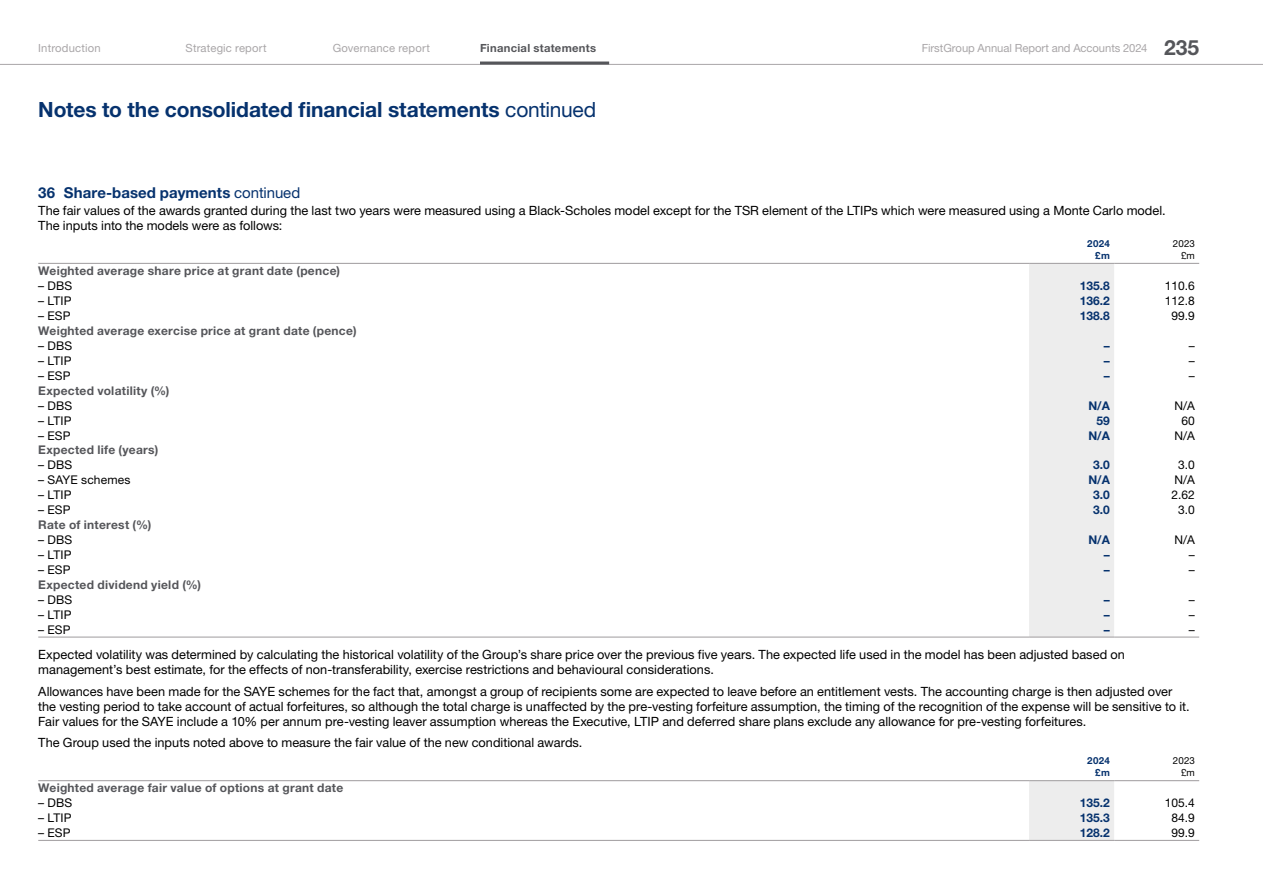
<style>
.page{position:relative;width:1263px;height:893px;background:#fff}
.page>*{position:absolute;margin:0;border:0;box-sizing:border-box;transform-origin:0 0}
.t1{font:700 21px "Helvetica Neue LT Pro";letter-spacing:-.005em;color:#06326e}
.t2{font:700 15px "Helvetica Neue LT Pro";letter-spacing:.005em;color:#06326e}
.t3{font:12.75px/15px "Helvetica Neue LT Pro";color:#000}
.t4{font:700 12px "Helvetica Neue LT Pro";letter-spacing:.025em;color:#55565a}
.t5{font:12px "Helvetica Neue LT Pro";letter-spacing:.01em;color:#000}
.t6{font:700 12px "Helvetica Neue LT Pro";color:#06326e}
.t7{font:11.25px "Helvetica Neue LT Pro";letter-spacing:.01em;color:#a9a6a8}
.t8{font:700 11.25px "Helvetica Neue LT Pro";letter-spacing:.025em;color:#55565a}
.t9{font:700 9.75px/12px "Helvetica Neue LT Pro";letter-spacing:.035em;color:#06326e;text-align:right}
.t10{font:9.75px/12px "Helvetica Neue LT Pro";letter-spacing:.01em;color:#000;text-align:right}
.s1{font-weight:700;font-size:21px;color:#55565a}
.s2{font-weight:400}
</style>
<div class="page">
<hr style="left:0;top:64px;width:1263px;height:1px;background:#a9a6a8">
<div style="left:1029px;top:264px;width:85px;height:372px;background:#ededed"></div>
<hr style="left:38px;top:636px;width:991px;height:2px;background:#a9a6a8">
<hr style="left:1029px;top:636px;width:85px;height:2px;background:#a9a6a8">
<hr style="left:1114px;top:636px;width:85px;height:2px;background:#a9a6a8">
<hr style="left:38px;top:263px;width:991px;height:1px;background:#a9a6a8">
<hr style="left:1029px;top:263px;width:85px;height:1px;background:#a9a6a8">
<hr style="left:1114px;top:263px;width:85px;height:1px;background:#a9a6a8">
<div style="left:1029px;top:781px;width:85px;height:59px;background:#ededed"></div>
<hr style="left:38px;top:840px;width:991px;height:1px;background:#a9a6a8">
<hr style="left:1029px;top:840px;width:85px;height:1px;background:#a9a6a8">
<hr style="left:1114px;top:840px;width:85px;height:1px;background:#a9a6a8">
<hr style="left:38px;top:780px;width:991px;height:1px;background:#a9a6a8">
<hr style="left:1029px;top:780px;width:85px;height:1px;background:#a9a6a8">
<hr style="left:1114px;top:780px;width:85px;height:1px;background:#a9a6a8">
<hr style="left:480px;top:62px;width:129px;height:3px;background:#55565a">
<p class="t7" style="left:38px;top:41px;width:64px">Introduction</p>
<p class="t7" style="left:185px;top:41px;width:83px">Strategic report</p>
<p class="t7" style="left:333px;top:41px;width:99px">Governance report</p>
<p class="t8" style="left:480px;top:41px;width:118px">Financial statements</p>
<p class="t7" style="left:922px;top:41px;width:279px">FirstGroup Annual Report and Accounts 2024 <span class="s1">235</span></p>
<h1 class="t1" style="left:38px;top:96px;width:559px">Notes to the consolidated financial statements <span class="s2">continued</span></h1>
<p class="t2" style="left:38px;top:183px;width:263px">36 Share‑based payments <span class="s2">continued</span></p>
<p class="t3" style="left:38px;top:203px;width:1129px">The fair values of the awards granted during the last two years were measured using a Black‑Scholes model except for the TSR element of the LTIPs which were measured using a Monte Carlo model.<br>The inputs into the models were as follows:</p>
<p class="t9" style="left:1087px;top:237px;width:24px">2024 £m</p>
<p class="t10" style="left:1173px;top:237px;width:24px">2023 £m</p>
<p class="t4" style="left:38px;top:263px;width:303px">Weighted average share price at grant date (pence)</p>
<p class="t5" style="left:38px;top:278px;width:36px">– DBS</p>
<p class="t6" style="left:1080px;top:278px;width:32px">135.8</p>
<p class="t5" style="left:1165px;top:278px;width:32px">110.6</p>
<p class="t5" style="left:38px;top:293px;width:35px">– LTIP</p>
<p class="t6" style="left:1080px;top:293px;width:32px">136.2</p>
<p class="t5" style="left:1165px;top:293px;width:32px">112.8</p>
<p class="t5" style="left:38px;top:308px;width:34px">– ESP</p>
<p class="t6" style="left:1080px;top:308px;width:32px">138.8</p>
<p class="t5" style="left:1171px;top:308px;width:25px">99.9</p>
<p class="t4" style="left:38px;top:323px;width:320px">Weighted average exercise price at grant date (pence)</p>
<p class="t5" style="left:38px;top:338px;width:36px">– DBS</p>
<p class="t6" style="left:1104px;top:338px;width:7px">–</p>
<p class="t5" style="left:1189px;top:338px;width:7px">–</p>
<p class="t5" style="left:38px;top:353px;width:35px">– LTIP</p>
<p class="t6" style="left:1104px;top:353px;width:7px">–</p>
<p class="t5" style="left:1189px;top:353px;width:7px">–</p>
<p class="t5" style="left:38px;top:368px;width:34px">– ESP</p>
<p class="t6" style="left:1104px;top:368px;width:7px">–</p>
<p class="t5" style="left:1189px;top:368px;width:7px">–</p>
<p class="t4" style="left:38px;top:383px;width:133px">Expected volatility (%)</p>
<p class="t5" style="left:38px;top:398px;width:36px">– DBS</p>
<p class="t6" style="left:1088px;top:398px;width:23px">N/A</p>
<p class="t5" style="left:1174px;top:398px;width:22px">N/A</p>
<p class="t5" style="left:38px;top:413px;width:35px">– LTIP</p>
<p class="t6" style="left:1096px;top:413px;width:15px">59</p>
<p class="t5" style="left:1181px;top:413px;width:15px">60</p>
<p class="t5" style="left:38px;top:428px;width:34px">– ESP</p>
<p class="t6" style="left:1088px;top:428px;width:23px">N/A</p>
<p class="t5" style="left:1174px;top:428px;width:22px">N/A</p>
<p class="t4" style="left:38px;top:443px;width:122px">Expected life (years)</p>
<p class="t5" style="left:38px;top:458px;width:36px">– DBS</p>
<p class="t6" style="left:1093px;top:458px;width:18px">3.0</p>
<p class="t5" style="left:1178px;top:458px;width:18px">3.0</p>
<p class="t5" style="left:38px;top:473px;width:94px">– SAYE schemes</p>
<p class="t6" style="left:1088px;top:472px;width:23px">N/A</p>
<p class="t5" style="left:1174px;top:473px;width:22px">N/A</p>
<p class="t5" style="left:38px;top:488px;width:35px">– LTIP</p>
<p class="t6" style="left:1093px;top:487px;width:18px">3.0</p>
<p class="t5" style="left:1171px;top:488px;width:25px">2.62</p>
<p class="t5" style="left:38px;top:503px;width:34px">– ESP</p>
<p class="t6" style="left:1093px;top:502px;width:18px">3.0</p>
<p class="t5" style="left:1178px;top:503px;width:18px">3.0</p>
<p class="t4" style="left:38px;top:517px;width:115px">Rate of interest (%)</p>
<p class="t5" style="left:38px;top:532px;width:36px">– DBS</p>
<p class="t6" style="left:1088px;top:532px;width:23px">N/A</p>
<p class="t5" style="left:1174px;top:532px;width:22px">N/A</p>
<p class="t5" style="left:38px;top:547px;width:35px">– LTIP</p>
<p class="t6" style="left:1104px;top:547px;width:7px">–</p>
<p class="t5" style="left:1189px;top:547px;width:7px">–</p>
<p class="t5" style="left:38px;top:562px;width:34px">– ESP</p>
<p class="t6" style="left:1104px;top:562px;width:7px">–</p>
<p class="t5" style="left:1189px;top:562px;width:7px">–</p>
<p class="t4" style="left:38px;top:577px;width:164px">Expected dividend yield (%)</p>
<p class="t5" style="left:38px;top:592px;width:36px">– DBS</p>
<p class="t6" style="left:1104px;top:592px;width:7px">–</p>
<p class="t5" style="left:1189px;top:592px;width:7px">–</p>
<p class="t5" style="left:38px;top:607px;width:35px">– LTIP</p>
<p class="t6" style="left:1104px;top:607px;width:7px">–</p>
<p class="t5" style="left:1189px;top:607px;width:7px">–</p>
<p class="t5" style="left:38px;top:622px;width:34px">– ESP</p>
<p class="t6" style="left:1104px;top:622px;width:7px">–</p>
<p class="t5" style="left:1189px;top:622px;width:7px">–</p>
<p class="t3" style="left:38px;top:647px;width:1088px">Expected volatility was determined by calculating the historical volatility of the Group’s share price over the previous five years. The expected life used in the model has been adjusted based on management’s best estimate, for the effects of non‑transferability, exercise restrictions and behavioural considerations.</p>
<p class="t3" style="left:38px;top:683px;width:1153px">Allowances have been made for the SAYE schemes for the fact that, amongst a group of recipients some are expected to leave before an entitlement vests. The accounting charge is then adjusted over the vesting period to take account of actual forfeitures, so although the total charge is unaffected by the pre‑vesting forfeiture assumption, the timing of the recognition of the expense will be sensitive to it.<br>Fair values for the SAYE include a 10% per annum pre‑vesting leaver assumption whereas the Executive, LTIP and deferred share plans exclude any allowance for pre‑vesting forfeitures.</p>
<p class="t3" style="left:38px;top:735px;width:546px">The Group used the inputs noted above to measure the fair value of the new conditional awards.</p>
<p class="t9" style="left:1087px;top:755px;width:24px">2024 £m</p>
<p class="t10" style="left:1173px;top:755px;width:24px">2023 £m</p>
<p class="t4" style="left:38px;top:780px;width:306px">Weighted average fair value of options at grant date</p>
<p class="t5" style="left:38px;top:796px;width:36px">– DBS</p>
<p class="t6" style="left:1080px;top:795px;width:32px">135.2</p>
<p class="t5" style="left:1165px;top:796px;width:32px">105.4</p>
<p class="t5" style="left:38px;top:811px;width:35px">– LTIP</p>
<p class="t6" style="left:1080px;top:810px;width:32px">135.3</p>
<p class="t5" style="left:1171px;top:811px;width:25px">84.9</p>
<p class="t5" style="left:38px;top:825px;width:34px">– ESP</p>
<p class="t6" style="left:1080px;top:825px;width:32px">128.2</p>
<p class="t5" style="left:1171px;top:825px;width:25px">99.9</p>
</div>
